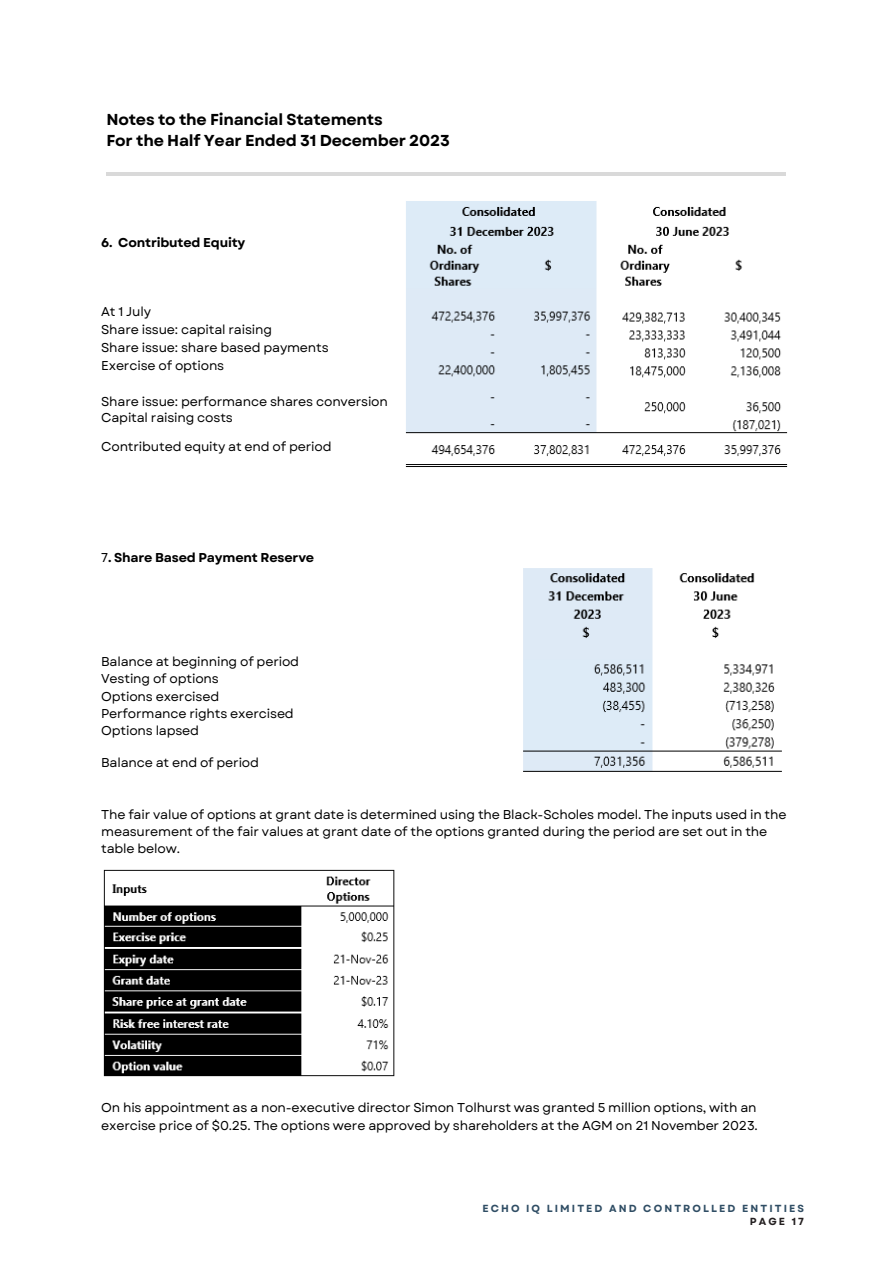
<style>
.page{position:relative;width:893px;height:1264px;background:#fff}
.page>*{position:absolute;margin:0;border:0;box-sizing:border-box;transform-origin:0 0}
.t1{font:700 15.75px/21.3px "Garet";letter-spacing:-.015em;color:#000}
.t2{font:12.75px/17.1px "Garet";letter-spacing:-.015em;color:#000}
.t3{font:700 12.75px "Garet";letter-spacing:-.015em;color:#000}
.t4{font:700 10.2px "Garet";letter-spacing:.205em;color:#2f4d64}
.t5{font:700 10.2px "Garet";letter-spacing:.205em;color:#231f20}
.s1{font-weight:400}
</style>
<div class="page">
<hr style="left:106px;top:172px;width:679px;height:3px;background:#d9d9d9">
<img style="left:405px;top:201px;width:383px;height:266px">
<img style="left:523px;top:568px;width:259px;height:204px">
<img style="left:103px;top:869px;width:292px;height:208px">
<p class="t1" style="left:106px;top:109px;width:345px">Notes to the Financial Statements<br>For the Half Year Ended 31 December 2023</p>
<p class="t3" style="left:101px;top:234px;width:146px">6. Contributed Equity</p>
<p class="t2" style="left:101px;top:302px;width:229px;line-height:18.1px">At 1 July<br>Share issue: capital raising<br>Share issue: share based payments<br>Exercise of options</p>
<p class="t2" style="left:101px;top:393px;width:288px;line-height:16px">Share issue: performance shares conversion<br>Capital raising costs</p>
<p class="t2" style="left:101px;top:438px;width:232px">Contributed equity at end of period</p>
<p class="t3" style="left:101px;top:548px;width:214px"><span class="s1">7</span>. Share Based Payment Reserve</p>
<p class="t2" style="left:101px;top:653px;width:199px">Balance at beginning of period<br>Vesting of options<br>Options exercised<br>Performance rights exercised<br>Options lapsed</p>
<p class="t2" style="left:101px;top:753px;width:159px">Balance at end of period</p>
<p class="t2" style="left:101px;top:805px;width:686px">The fair value of options at grant date is determined using the Black-Scholes model. The inputs used in the measurement of the fair values at grant date of the options granted during the period are set out in the table below.</p>
<p class="t2" style="left:101px;top:1099px;width:658px">On his appointment as a non-executive director Simon Tolhurst was granted 5 million options, with an exercise price of $0.25. The options were approved by shareholders at the AGM on 21 November 2023.</p>
<p class="t4" style="left:482px;top:1200px;width:323px">ECHO IQ LIMITED AND CONTROLLED ENTITIES</p>
<p class="t5" style="left:750px;top:1213px;width:56px">PAGE 17</p>
</div>
